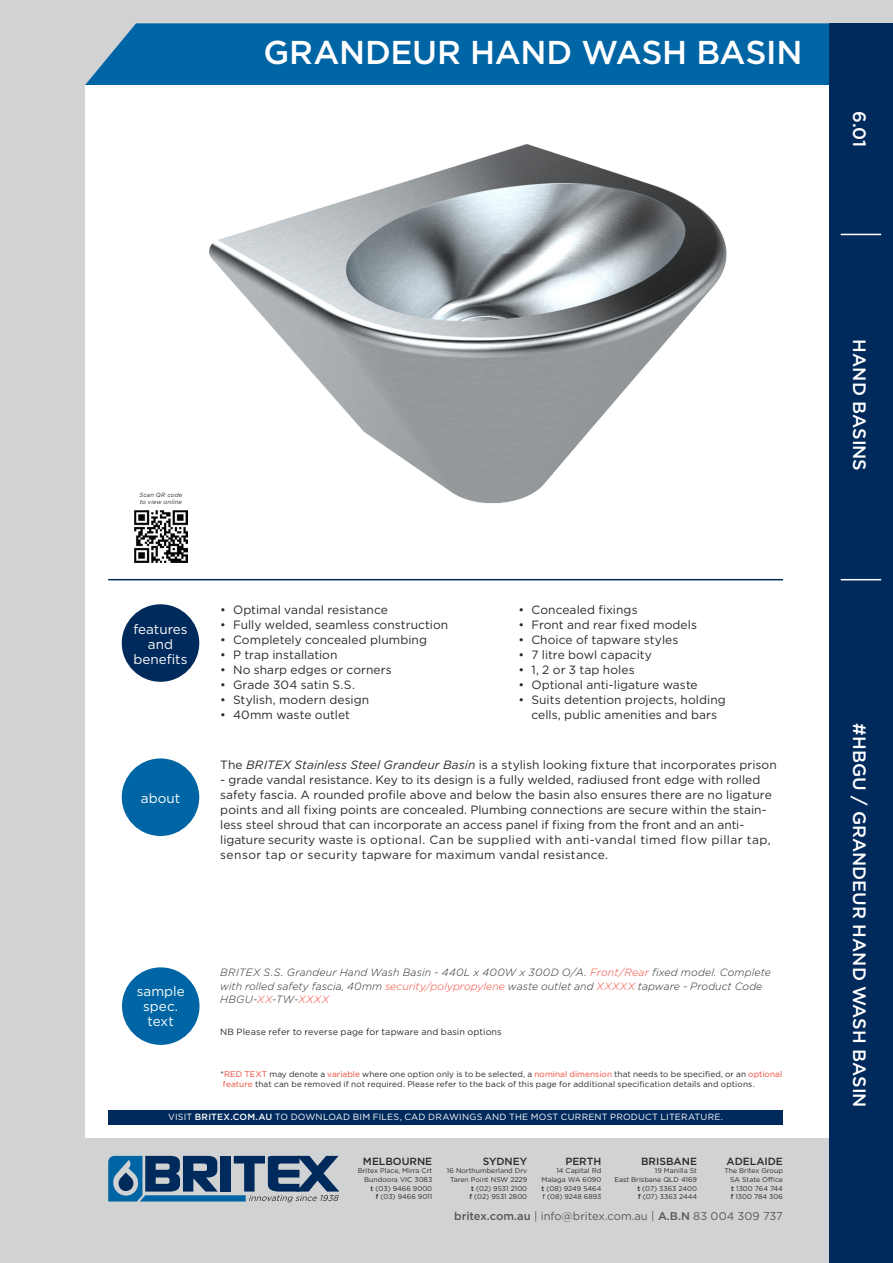
<style>
.page{position:relative;width:893px;height:1263px;background:#d1d2d4}
.page>*{position:absolute;margin:0;border:0;box-sizing:border-box;transform-origin:0 0}
.HEADING_RA{font:500 33px "Gotham";letter-spacing:-.01em;color:#fff}
.banner_text{font:500 18px "Gotham";color:#fff}
.t1{font:13.5px/15px "Gotham";color:#fff;text-align:center}
.BODY_COPY{font:12px/15px "Gotham";letter-spacing:.005em;color:#2b292a;text-align:center}
.t2{font:11.25px "Gotham";color:#57585a}
.SPECTEXT{font:italic 300 10.5px/13.5px "Gotham";letter-spacing:.01em;color:#2b292a}
.address_city{font:500 10.35px "Gotham";color:#2b292a}
.t3{font:9px "Gotham";letter-spacing:.02em;color:#fff}
.disclaimer{font:9px "Gotham";letter-spacing:.015em;color:#2b292a}
.t4{font:8.25px/10.5px "Gotham";letter-spacing:.01em;color:#2b292a}
.address{font:6.9px/8.7px "Gotham";color:#2b292a;text-align:right}
.t5{font:italic 6px/7.5px "Gotham";letter-spacing:.025em;color:#2b292a}
.s1{font-style:italic}
.s2{color:#ef4737}
.s3{font-weight:500}
</style>
<div class="page">
<div style="left:85px;top:23px;width:744px;height:62px;background:#0065a4"></div>
<div style="left:85px;top:85px;width:754px;height:1052px;background:#fff"></div>
<div style="left:829px;top:23px;width:64px;height:1240px;background:#00295c"></div>
<hr style="left:108px;top:579px;width:675px;height:1px;background:#00295c">
<div style="left:122px;top:604px;width:77px;height:78px;background:#00295c;border-radius:50%"></div>
<div style="left:122px;top:758px;width:77px;height:78px;background:#0065a4;border-radius:50%"></div>
<div style="left:122px;top:967px;width:77px;height:78px;background:#0065a4;border-radius:50%"></div>
<hr style="left:841px;top:579px;width:40px;height:1px;background:#fff">
<hr style="left:841px;top:234px;width:40px;height:1px;background:#fff">
<div style="left:108px;top:1110px;width:675px;height:14px;background:#00295c"></div>
<svg style="left:108px;top:1156px;width:231px;height:46px"></svg>
<img style="left:209px;top:144px;width:518px;height:360px">
<img style="left:135px;top:510px;width:52px;height:53px">
<p class="HEADING_RA" style="left:263px;top:34px;width:540px">GRANDEUR HAND WASH BASIN</p>
<p class="banner_text" style="left:870px;top:111px;width:38px;rotate:90deg">6.01</p>
<p class="t5" style="left:139px;top:491px;width:45px">Scan QR code to view online</p>
<p class="t1" style="left:133px;top:621px;width:56px">features and benefits</p>
<p class="t1" style="left:141px;top:790px;width:41px">about</p>
<p class="BODY_COPY" style="left:519px;top:602px;width:121px">• Concealed fixings</p>
<p class="BODY_COPY" style="left:519px;top:617px;width:180px">• Front and rear fixed models</p>
<p class="BODY_COPY" style="left:519px;top:632px;width:161px">• Choice of tapware styles</p>
<p class="BODY_COPY" style="left:519px;top:647px;width:135px">• 7 litre bowl capacity</p>
<p class="BODY_COPY" style="left:519px;top:662px;width:118px">• 1, 2 or 3 tap holes</p>
<p class="BODY_COPY" style="left:519px;top:677px;width:181px">• Optional anti-ligature waste</p>
<p class="BODY_COPY" style="left:519px;top:692px;width:209px">• Suits detention projects, holding cells, public amenities and bars</p>
<p class="BODY_COPY" style="left:220px;top:757px;width:558px">The <span class="s1">BRITEX Stainless Steel Grandeur Basin</span> is a stylish looking fixture that incorporates prison</p>
<p class="BODY_COPY" style="left:220px;top:772px;width:553px;text-align:left">- grade vandal resistance. Key to its design is a fully welded, radiused front edge with rolled safety fascia. A rounded profile above and below the basin also ensures there are no ligature points and all fixing points are concealed. Plumbing connections are secure within the stain&shy;less steel shroud that can incorporate an access panel if fixing from the front and an anti&shy;ligature security waste is optional. Can be supplied with anti-vandal timed flow pillar tap, sensor tap or security tapware for maximum vandal resistance.</p>
<p class="BODY_COPY" style="left:220px;top:602px;width:169px">• Optimal vandal resistance</p>
<p class="BODY_COPY" style="left:220px;top:617px;width:230px">• Fully welded, seamless construction</p>
<p class="BODY_COPY" style="left:220px;top:632px;width:208px">• Completely concealed plumbing</p>
<p class="BODY_COPY" style="left:220px;top:647px;width:119px">• P trap installation</p>
<p class="BODY_COPY" style="left:220px;top:662px;width:173px">• No sharp edges or corners</p>
<p class="BODY_COPY" style="left:220px;top:677px;width:136px">• Grade 304 satin S.S.</p>
<p class="BODY_COPY" style="left:220px;top:692px;width:150px">• Stylish, modern design</p>
<p class="BODY_COPY" style="left:220px;top:707px;width:131px">• 40mm waste outlet</p>
<p class="t1" style="left:137px;top:983px;width:50px">sample spec. text</p>
<p class="SPECTEXT" style="left:220px;top:965px;width:552px">BRITEX S.S. Grandeur Hand Wash Basin - 440L x 400W x 300D O/A. <span class="s2">Front/Rear</span> fixed model. Complete with rolled safety fascia, 40mm <span class="s2">security/polypropylene</span> waste outlet and <span class="s2">XXXXX</span> tapware - Product Code<br>HBGU-<span class="s2">XX</span>-TW-<span class="s2">XXXX</span></p>
<p class="disclaimer" style="left:220px;top:1027px;width:283px">NB Please refer to reverse page for tapware and basin options</p>
<p class="t4" style="left:220px;top:1068px;width:563px">*<span class="s2">RED TEXT</span> may denote a <span class="s2">variable</span> where one option only is to be selected, a <span class="s2">nominal dimension</span> that needs to be specified, or an <span class="s2">optional feature</span> that can be removed if not required. Please refer to the back of this page for additional specification details and options.</p>
<p class="t3" style="left:168px;top:1112px;width:556px">VISIT <span class="s3">BRITEX.COM.AU</span> TO DOWNLOAD BIM FILES, CAD DRAWINGS AND THE MOST CURRENT PRODUCT LITERATURE.</p>
<p class="address_city" style="left:363px;top:1155px;width:71px">MELBOURNE</p>
<p class="address" style="left:358px;top:1166px;width:76px">Britex Place, Mirra Crt</p>
<p class="address" style="left:364px;top:1175px;width:69px">Bundoora VIC 3083</p>
<p class="address" style="left:371px;top:1184px;width:63px"><span class="s3">t</span> (03) 9466 9000</p>
<p class="address" style="left:376px;top:1192px;width:58px"><span class="s3">f</span> (03) 9466 9011</p>
<p class="address_city" style="left:483px;top:1155px;width:46px">SYDNEY</p>
<p class="address" style="left:447px;top:1166px;width:82px">16 Northumberland Drv<br>Taren Point NSW 2229 <span class="s3">t</span> (02) 9531 2100<br><span class="s3">f</span> (02) 9531 2800</p>
<p class="address_city" style="left:565px;top:1155px;width:38px">PERTH</p>
<p class="address" style="left:541px;top:1166px;width:61px;text-align:justify;text-indent:15px">14 Capital Rd Malaga WA 6090 <span class="s3">t</span> (08) 9249 5464 f (08) 9248 6893</p>
<p class="address_city" style="left:641px;top:1155px;width:57px">BRISBANE</p>
<p class="address" style="left:614px;top:1166px;width:84px">19 Manilla St<br>East Brisbane QLD 4169 <span class="s3">t</span> (07) 3363 2400<br><span class="s3">f</span> (07) 3363 2444</p>
<p class="address_city" style="left:727px;top:1155px;width:58px">ADELAIDE</p>
<p class="address" style="left:730px;top:1166px;width:54px;text-align:justify;text-indent:-6px">The Britex Group SA State Office <span class="s3">t</span> 1300 764 744 <span class="s3">f</span> 1300 784 306</p>
<p class="t2" style="left:454px;top:1210px;width:330px"><span class="s3">britex.com.au</span> | info@britex.com.au | <span class="s3">A.B.N</span> 83 004 309 737</p>
<h2 class="banner_text" style="left:870px;top:339px;width:133px;rotate:90deg">HAND BASINS</h2>
<p class="banner_text" style="left:870px;top:723px;width:386px;rotate:90deg">#HBGU / GRANDEUR HAND WASH BASIN</p>
</div>
